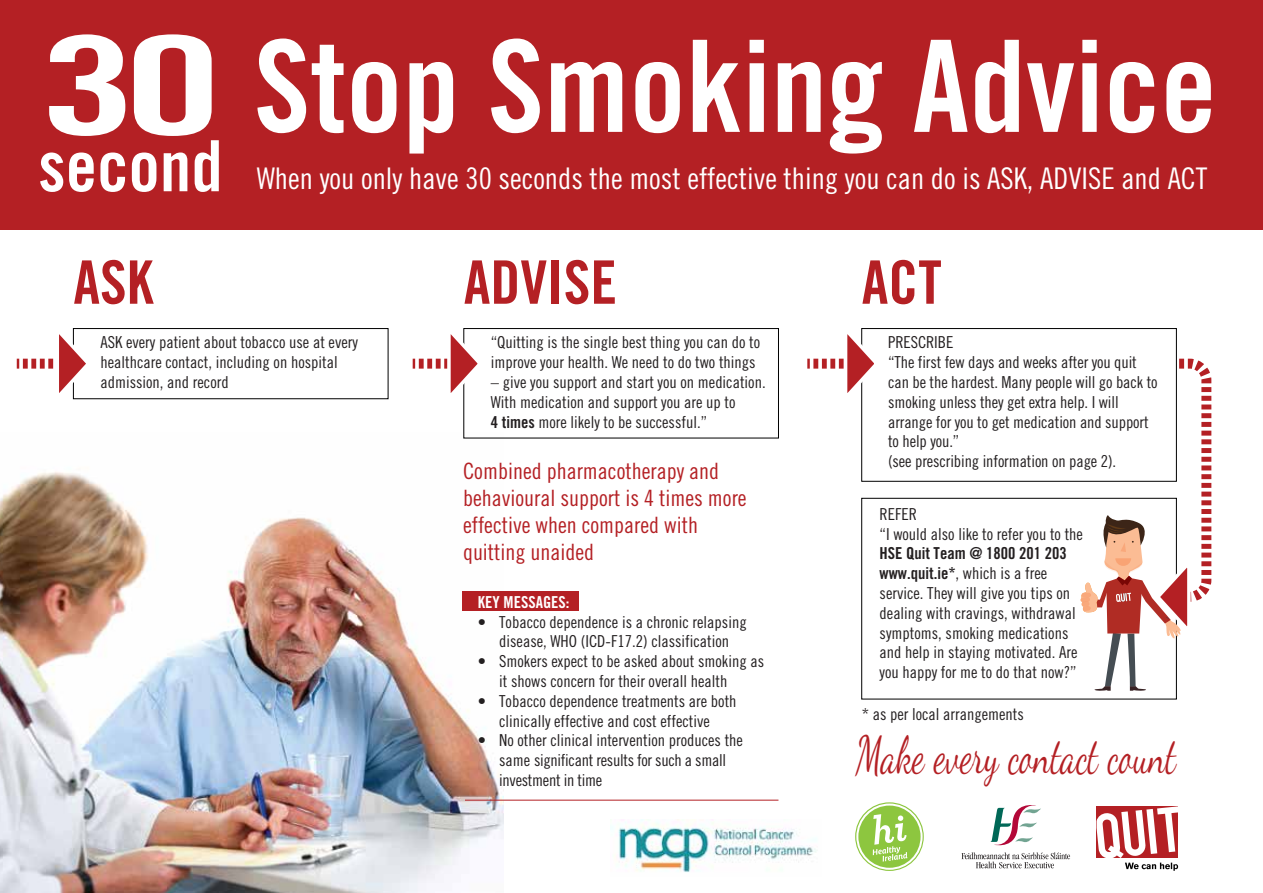
<style>
.page{position:relative;width:1263px;height:893px;background:#fff}
.page>*{position:absolute;margin:0;border:0;box-sizing:border-box;transform-origin:0 0}
.t1{font:127.5px "Trade Gothic Bold Cond Twenty";color:#fff}
.t2{font:70.65px "Trade Gothic Bold Cond Twenty";color:#fff}
.t3{font:60px "Trade Gothic Bold Cond Twenty";color:#b42024}
.t4{font:51.9px "Dancing Script OT";color:#b42024;scale:.68 1}
.t5{font:29.85px "Trade Gothic Cond Eighteen";color:#fff}
.t6{font:22.5px/27px "Trade Gothic Cond Eighteen";color:#b42024}
.t7{font:16.5px/19.8px "Trade Gothic Cond Eighteen";color:#231f20}
.t8{font:16.5px/19.8px "Trade Gothic Cond Eighteen";letter-spacing:-.02em;color:#231f20}
.t9{font:16.5px "Trade Gothic Bold Cond Twenty";color:#231f20}
.t10{font:16.5px "Trade Gothic Bold Cond Twenty";color:#fff}
.s1{font-size:136.8px}
.s2{font-family:"Trade Gothic Bold Cond Twenty"}
</style>
<div class="page">
<img style="left:0;top:438px;width:504px;height:455px">
<div style="left:463px;top:328px;width:316px;height:110px;border:1px solid #010101"></div>
<div style="left:861px;top:328px;width:316px;height:154px;border:1px solid #010101"></div>
<div style="left:73px;top:328px;width:315px;height:71px;border:1px solid #010101"></div>
<div style="left:861px;top:498px;width:316px;height:201px;border:1px solid #010101"></div>
<div style="left:0;top:0;width:1263px;height:230px;background:#b42024"></div>
<svg style="left:1096px;top:806px;width:82px;height:65px"></svg>
<svg style="left:961px;top:805px;width:109px;height:63px"></svg>
<svg style="left:807px;top:328px;width:75px;height:79px"></svg>
<svg style="left:413px;top:328px;width:72px;height:79px"></svg>
<svg style="left:17px;top:328px;width:76px;height:72px"></svg>
<img style="left:610px;top:819px;width:207px;height:54px">
<div style="left:462px;top:591px;width:117px;height:20px;background:#b42024"></div>
<hr style="left:465px;top:800px;width:313px;height:1px;background:#b42024">
<svg style="left:856px;top:803px;width:67px;height:67px"></svg>
<svg style="left:1080px;top:354px;width:132px;height:337px"></svg>
<h1 class="t1" style="left:39px;top:9px;width:1179px"><span class="s1">30</span> Stop Smoking Advice</h1>
<h3 class="t5" style="left:257px;top:160px;width:952px">When you only have 30 seconds the most effective thing you can do is ASK, ADVISE and ACT</h3>
<h2 class="t2" style="left:38px;top:123px;width:186px">second</h2>
<h3 class="t3" style="left:73px;top:246px;width:81px">ASK</h3>
<h3 class="t3" style="left:862px;top:246px;width:81px">ACT</h3>
<h3 class="t3" style="left:464px;top:246px;width:155px">ADVISE</h3>
<p class="t7" style="left:100px;top:332px;width:259px">ASK every patient about tobacco use at every healthcare contact, including on hospital admission, and record</p>
<p class="t7" style="left:491px;top:332px;width:271px">“Quitting is the single best thing you can do to improve your health. We need to do two things</p>
<p class="t7" style="left:491px;top:372px;width:276px">– give you support and start you on medication.<br>With medication and support you are up to<br><span class="s2">4 times</span> more likely to be successful.”</p>
<h3 class="t6" style="left:463px;top:457px;width:285px">Combined pharmacotherapy and behavioural support is 4 times more effective when compared with quitting unaided</h3>
<p class="t10" style="left:478px;top:592px;width:93px">KEY MESSAGES:</p>
<p class="t7" style="left:478px;top:612px;width:270px;text-align:center">• Tobacco dependence is a chronic relapsing disease, WHO (ICD-F17.2) classification</p>
<p class="t7" style="left:499px;top:651px;width:266px;text-indent:-21px">• Smokers expect to be asked about smoking as it shows concern for their overall health</p>
<p class="t7" style="left:478px;top:691px;width:260px;text-align:center">• Tobacco dependence treatments are both clinically effective and cost effective</p>
<p class="t8" style="left:499px;top:730px;width:245px;text-indent:-21px">• No other clinical intervention produces the same significant results for such a small investment in time</p>
<p class="t7" style="left:888px;top:332px;width:271px">PRESCRIBE<br>“The first few days and weeks after you quit can be the hardest. Many people will go back to smoking unless they get extra help. I will arrange for you to get medication and support to help you.”<br>(see prescribing information on page 2).</p>
<p class="t7" style="left:879px;top:504px;width:205px">REFER<br>“I would also like to refer you to the</p>
<p class="t9" style="left:879px;top:543px;width:189px">HSE Quit Team @ 1800 201 203</p>
<p class="t7" style="left:879px;top:563px;width:199px"><span class="s2">www.quit.ie*</span>, which is a free service. They will give you tips on dealing with cravings, withdrawal symptoms, smoking medications and help in staying motivated. Are you happy for me to do that now?”</p>
<p class="t7" style="left:862px;top:704px;width:164px">* as per local arrangements</p>
<h3 class="t4" style="left:855px;top:724px;width:474px">Make every contact count</h3>
</div>
